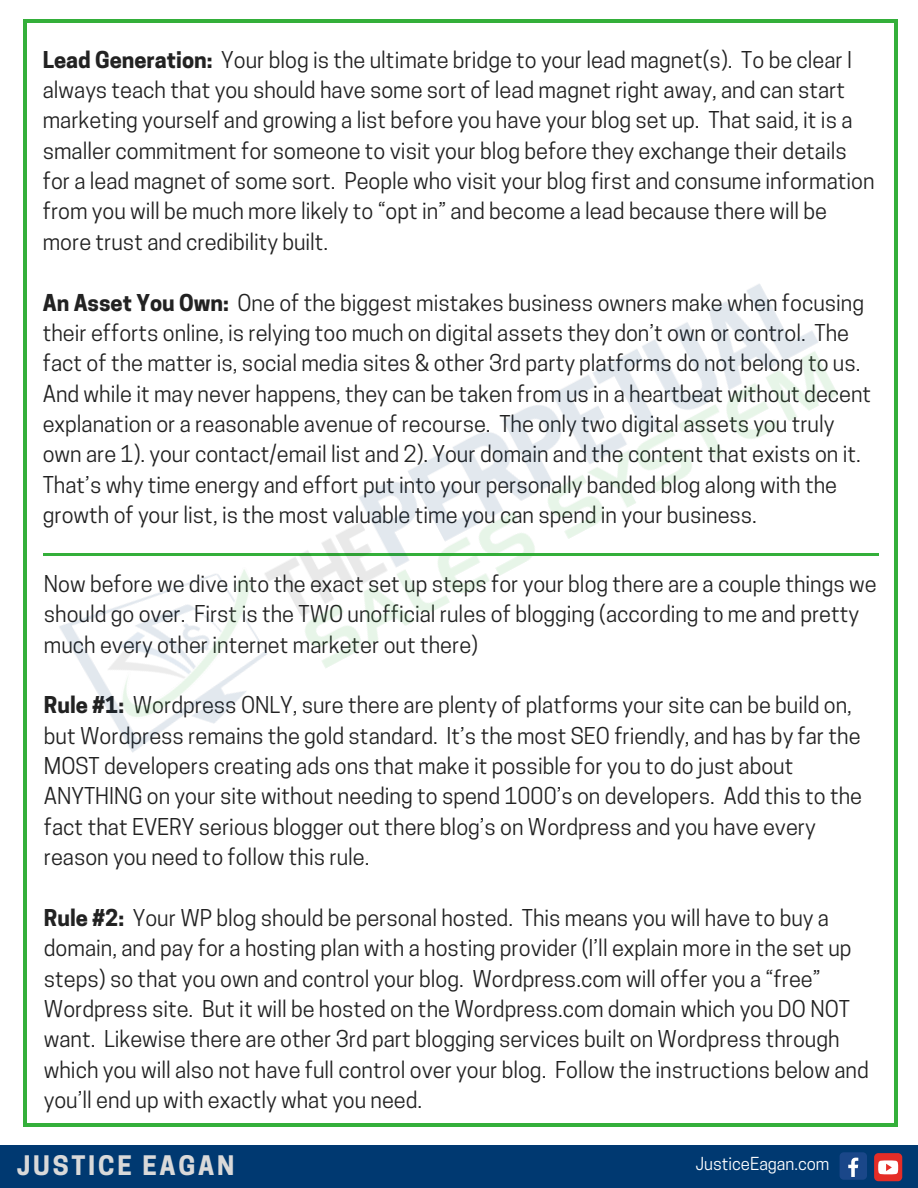
<style>
.page{position:relative;width:918px;height:1188px;background:#fff}
.page>*{position:absolute;margin:0;border:0;box-sizing:border-box;transform-origin:0 0}
.t1{font:700 25.2px "Cooper Hewitt";letter-spacing:.11em;color:#d9d9d9}
.t2{font:21.75px/30.3px "Cooper Hewitt";color:#222}
.t3{font:16.8px "Cooper Hewitt";color:#fff}
.s1{font-weight:700}
</style>
<div class="page">
<hr style="left:24px;top:22px;width:3px;height:1102px;background:#34af3a">
<hr style="left:894px;top:22px;width:4px;height:1102px;background:#34af3a">
<hr style="left:27px;top:1124px;width:868px;height:3px;background:#34af3a">
<hr style="left:27px;top:19px;width:868px;height:4px;background:#34af3a">
<div style="left:0;top:1145px;width:918px;height:43px;background:#003971"></div>
<div style="left:840px;top:1152px;width:27px;height:28px;background:#1a4789;border-radius:4px"></div>
<svg style="left:848px;top:1158px;width:10px;height:19px"></svg>
<div style="left:874px;top:1153px;width:28px;height:28px;background:#e52d27;border-radius:4px"></div>
<svg style="left:878px;top:1160px;width:20px;height:14px"></svg>
<img style="left:23px;top:172px;width:856px;height:689px">
<p class="t2" style="left:43px;top:47px;width:833px"><span class="s1">Lead Generation:</span> Your blog is the ultimate bridge to your lead magnet(s). To be clear I always teach that you should have some sort of lead magnet right away, and can start marketing yourself and growing a list before you have your blog set up. That said, it is a smaller commitment for someone to visit your blog before they exchange their details for a lead magnet of some sort. People who visit your blog first and consume information from you will be much more likely to “opt in” and become a lead because there will be more trust and credibility built.</p>
<p class="t2" style="left:43px;top:290px;width:830px"><span class="s1">An Asset You Own:</span> One of the biggest mistakes business owners make when focusing their efforts online, is relying too much on digital assets they don’t own or control. The fact of the matter is, social media sites &amp; other 3rd party platforms do not belong to us.<br>And while it may never happens, they can be taken from us in a heartbeat without decent explanation or a reasonable avenue of recourse. The only two digital assets you truly own are 1). your contact/email list and 2). Your domain and the content that exists on it.<br>That’s why time energy and effort put into your personally banded blog along with the growth of your list, is the most valuable time you can spend in your business.</p>
<p class="t2" style="left:44px;top:571px;width:834px">Now before we dive into the exact set up steps for your blog there are a couple things we should go over. First is the TWO unofficial rules of blogging (according to me and pretty much every other internet marketer out there)</p>
<p class="t2" style="left:44px;top:693px;width:820px"><span class="s1">Rule #1:</span> Wordpress ONLY, sure there are plenty of platforms your site can be build on, but Wordpress remains the gold standard. It’s the most SEO friendly, and has by far the MOST developers creating ads ons that make it possible for you to do just about ANYTHING on your site without needing to spend 1000’s on developers. Add this to the fact that EVERY serious blogger out there blog’s on Wordpress and you have every reason you need to follow this rule.</p>
<p class="t2" style="left:44px;top:905px;width:826px"><span class="s1">Rule #2:</span> Your WP blog should be personal hosted. This means you will have to buy a domain, and pay for a hosting plan with a hosting provider (I’ll explain more in the set up steps) so that you own and control your blog. Wordpress.com will offer you a “free” Wordpress site. But it will be hosted on the Wordpress.com domain which you DO NOT want. Likewise there are other 3rd part blogging services built on Wordpress through which you will also not have full control over your blog. Follow the instructions below and you’ll end up with exactly what you need.</p>
<p class="t1" style="left:17px;top:1156px;width:219px">JUSTICE EAGAN</p>
<p class="t3" style="left:696px;top:1157px;width:135px">JusticeEagan.com</p>
</div>
